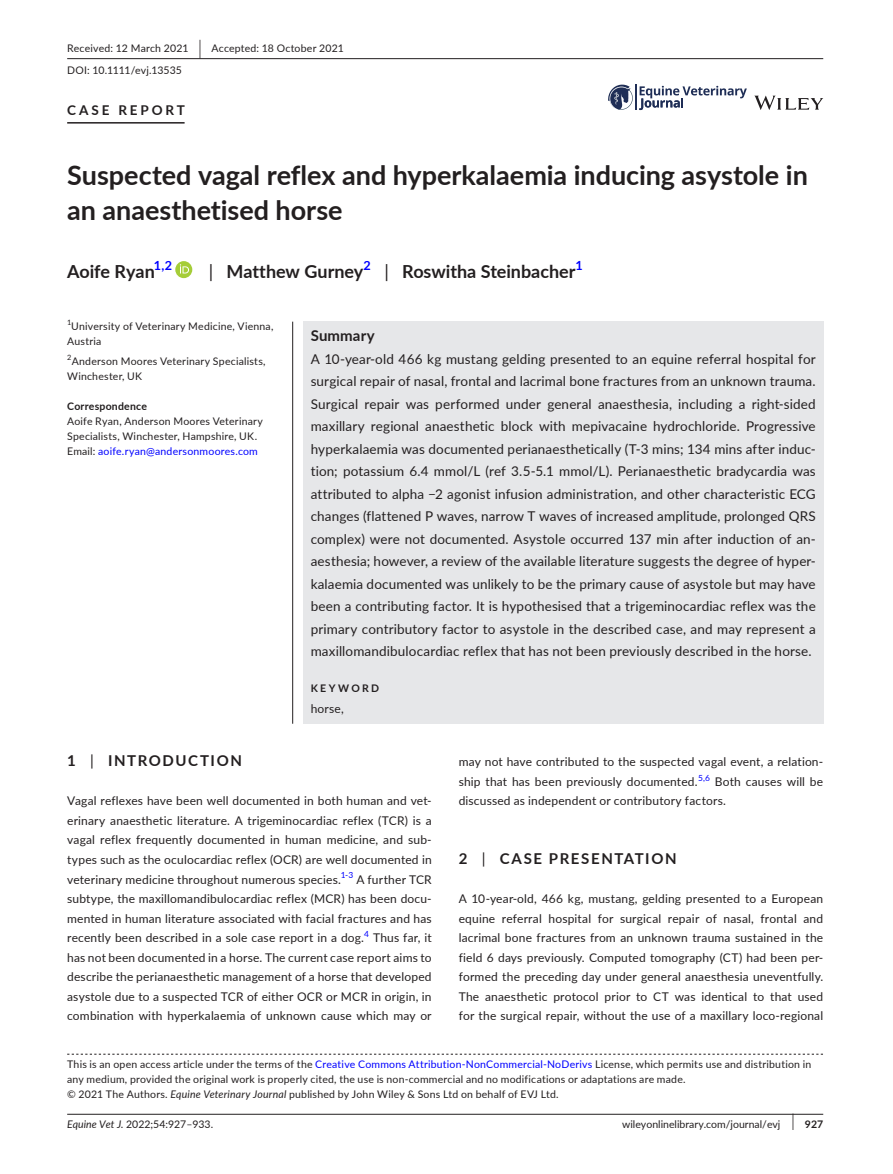
<style>
.page{position:relative;width:893px;height:1174px;background:#fff}
.page>*{position:absolute;margin:0;border:0;box-sizing:border-box;transform-origin:0 0}
.t1{font:700 27px/34.5px "Lato";color:#231f20}
.t2{font:700 18px "Lato";color:#231f20}
.t3{font:700 15px "Lato";letter-spacing:.105em;color:#231f20}
.t4{font:700 15px "Lato";letter-spacing:.01em;color:#231f20}
.t5{font:13.5px/22.5px "Lato";letter-spacing:.01em;color:#231f20;text-align:justify}
.t6{font:700 13.5px "Lato";letter-spacing:.215em;color:#231f20}
.t7{font:700 12.6px "Lato";color:#00f}
.t8{font:12px/19.5px "Lato";letter-spacing:.015em;color:#231f20;text-align:justify}
.t9{font:10.5px/15px "Lato";letter-spacing:.02em;color:#231f20}
.t10{font:10.5px "Lato";color:#231f20}
.t11{font:700 10.5px "Lato";letter-spacing:.02em;color:#231f20}
.t12{font:700 10.5px "Lato";letter-spacing:.22em;color:#231f20}
.t13{font:8.4px "Lato";color:#00f}
.t14{font:7.35px "Lato";color:#231f20}
.s1{font-size:19.65px}
.s2{font-weight:400}
.s3{color:#00f}
.s4{font-style:italic}
.s5{font-size:17.4px}
.s6{font-weight:700}
</style>
<div class="page">
<hr style="left:67px;top:1113px;width:756px;height:1px;background:#231f20">
<svg style="left:754px;top:96px;width:69px;height:14px"></svg>
<hr style="left:635px;top:84px;width:2px;height:26px;background:#1f2e56">
<svg style="left:608px;top:84px;width:25px;height:26px"></svg>
<svg style="left:639px;top:86px;width:108px;height:24px"></svg>
<hr style="left:67px;top:58px;width:756px;height:1px;background:#231f20">
<hr style="left:67px;top:122px;width:118px;height:2px;background:#231f20">
<div style="left:175px;top:261px;width:17px;height:17px;background:#a5cd39;border-radius:50%"></div>
<svg style="left:180px;top:264px;width:9px;height:9px"></svg>
<svg style="left:67px;top:1053px;width:756px;height:1px"></svg>
<div style="left:303px;top:322px;width:520px;height:401px;background:#e6e7e9"></div>
<hr style="left:292px;top:322px;width:1px;height:401px;background:#231f20">
<p class="t9" style="left:67px;top:37px;width:278px;line-height:21.8px">Received: 12 March 2021 <span class="s1">|</span> Accepted: 18 October 2021<br>DOI: 10.1111/evj.13535</p>
<p class="t6" style="left:67px;top:100px;width:119px">CASE REPORT</p>
<h1 class="t1" style="left:67px;top:157px;width:742px">Suspected vagal reflex and hyperkalaemia inducing asystole in an anaesthetised horse</h1>
<h2 class="t2" style="left:67px;top:258px;width:89px">Aoife Ryan</h2>
<p class="t7" style="left:154px;top:256px;width:20px">1,2</p>
<h2 class="t2" style="left:209px;top:258px;width:156px"><span class="s2">|</span> Matthew Gurney</h2>
<p class="t7" style="left:364px;top:256px;width:9px">2</p>
<h2 class="t2" style="left:384px;top:258px;width:193px"><span class="s2">|</span> Roswitha Steinbacher</h2>
<p class="t7" style="left:575px;top:256px;width:9px">1</p>
<p class="t14" style="left:67px;top:317px;width:6px">1</p>
<p class="t9" style="left:67px;top:318px;width:208px;text-indent:4px">University of Veterinary Medicine, Vienna,<br>Austria</p>
<p class="t14" style="left:67px;top:352px;width:6px">2</p>
<p class="t9" style="left:67px;top:353px;width:200px;text-indent:5px">Anderson Moores Veterinary Specialists,<br>Winchester, UK</p>
<p class="t11" style="left:67px;top:398px;width:81px">Correspondence</p>
<p class="t9" style="left:67px;top:413px;width:197px">Aoife Ryan, Anderson Moores Veterinary<br>Specialists, Winchester, Hampshire, UK.<br>Email: <span class="s3">aoife.ryan@andersonmoores.com</span></p>
<p class="t4" style="left:311px;top:325px;width:66px">Summary</p>
<p class="t5" style="left:311px;top:347px;width:507px">A 10-year-old 466 kg mustang gelding presented to an equine referral hospital for surgical repair of nasal, frontal and lacrimal bone fractures from an unknown trauma.<br>Surgical repair was performed under general anaesthesia, including a right-sided maxillary regional anaesthetic block with mepivacaine hydrochloride. Progressive hyperkalaemia was documented perianaesthetically (T-3 mins; 134 mins after induc&shy;tion; potassium 6.4 mmol/L (ref 3.5-5.1 mmol/L). Perianaesthetic bradycardia was attributed to alpha −2 agonist infusion administration, and other characteristic ECG changes (flattened P waves, narrow T waves of increased amplitude, prolonged QRS complex) were not documented. Asystole occurred 137 min after induction of an&shy;aesthesia; however, a review of the available literature suggests the degree of hyper&shy;kalaemia documented was unlikely to be the primary cause of asystole but may have been a contributing factor. It is hypothesised that a trigeminocardiac reflex was the primary contributory factor to asystole in the described case, and may represent a maxillomandibulocardiac reflex that has not been previously described in the horse.</p>
<p class="t12" style="left:311px;top:680px;width:70px">KEYWORD</p>
<p class="t8" style="left:311px;top:698px;width:35px">horse,</p>
<p class="t3" style="left:67px;top:750px;width:176px">1 <span class="s2">|</span> INTRODUCTION</p>
<p class="t8" style="left:67px;top:791px;width:366px">Vagal reflexes have been well documented in both human and vet&shy;erinary anaesthetic literature. A trigeminocardiac reflex (TCR) is a vagal reflex frequently documented in human medicine, and sub&shy;types such as the oculocardiac reflex (OCR) are well documented in veterinary medicine throughout numerous species.<sup>1-3</sup> A further TCR subtype, the maxillomandibulocardiac reflex (MCR) has been docu&shy;mented in human literature associated with facial fractures and has recently been described in a sole case report in a dog.<sup>4</sup> Thus far, it has not been documented in a horse. The current case report aims to describe the perianaesthetic management of a horse that developed asystole due to a suspected TCR of either OCR or MCR in origin, in combination with hyperkalaemia of unknown cause which may or</p>
<p class="t8" style="left:459px;top:752px;width:366px">may not have contributed to the suspected vagal event, a relation&shy;ship that has been previously documented.</p>
<p class="t13" style="left:698px;top:771px;width:14px">5,6</p>
<p class="t8" style="left:459px;top:771px;width:366px;text-indent:256px">Both causes will be discussed as independent or contributory factors.</p>
<p class="t3" style="left:459px;top:847px;width:219px">2 <span class="s2">|</span> CASE PRESENTATION</p>
<p class="t8" style="left:459px;top:888px;width:366px">A 10-year-old, 466 kg, mustang, gelding presented to a European equine referral hospital for surgical repair of nasal, frontal and lacrimal bone fractures from an unknown trauma sustained in the field 6 days previously. Computed tomography (CT) had been per&shy;formed the preceding day under general anaesthesia uneventfully.<br>The anaesthetic protocol prior to CT was identical to that used for the surgical repair, without the use of a maxillary loco-regional</p>
<p class="t9" style="left:67px;top:1056px;width:746px">This is an open access article under the terms of the <span class="s3">Creative Commons Attribution-NonCommercial-NoDerivs</span> License, which permits use and distribution in any medium, provided the original work is properly cited, the use is non-commercial and no modifications or adaptations are made.<br>© 2021 The Authors. <span class="s4">Equine Veterinary Journal</span> published by John Wiley &amp; Sons Ltd on behalf of EVJ Ltd.</p>
<p class="t10" style="left:67px;top:1116px;width:147px"><span class="s4">Equine Vet J.</span> 2022;54:927–933.</p>
<p class="t10" style="left:622px;top:1116px;width:203px">wileyonlinelibrary.com/journal/evj <span class="s5">|</span> <span class="s6">927</span></p>
</div>
